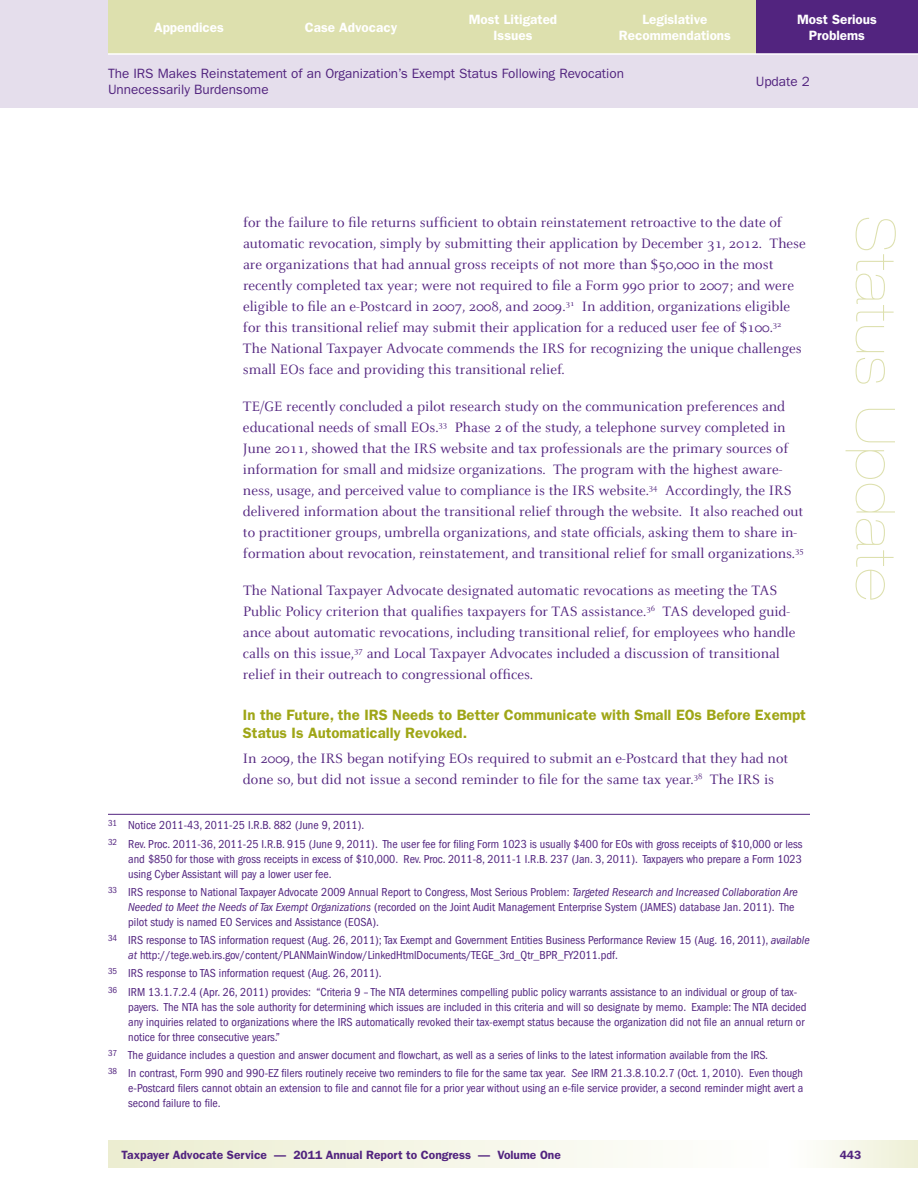
<style>
.page{position:relative;width:918px;height:1188px;background:#fff}
.page>*{position:absolute;margin:0;border:0;box-sizing:border-box;transform-origin:0 0}
.t1{font:900 expanded 54px "Helvetica Neue";letter-spacing:.04em;color:#dde0ae}
.t2{font:15px/21px "Celeste";color:#52247f}
.t3{font:600 15px/18px "Franklin Gothic";color:#9fa617}
.t4{font:13.5px/16.5px "Franklin Gothic";color:#52247f}
.t5{font:600 13.5px/16.5px "Franklin Gothic";color:#fff;text-align:center}
.t6{font:condensed 12px/15px "Franklin Gothic";color:#52247f}
.t7{font:600 12px "Franklin Gothic";color:#52247f}
.s1{font-style:italic}
</style>
<div class="page">
<svg style="left:108px;top:1141px;width:525px;height:27px"></svg>
<div style="left:0;top:0;width:918px;height:108px;background:#e5deec"></div>
<div style="left:770px;top:1141px;width:148px;height:27px;background:linear-gradient(to right,#fff,#eeefd6)"></div>
<div style="left:756px;top:0;width:162px;height:54px;background:#52247f"></div>
<div style="left:594px;top:0;width:162px;height:54px;background:#dde0ae"></div>
<div style="left:432px;top:0;width:162px;height:54px;background:#dde0ae"></div>
<div style="left:108px;top:0;width:162px;height:54px;background:#dde0ae"></div>
<div style="left:270px;top:0;width:162px;height:54px;background:#dde0ae"></div>
<hr style="left:108px;top:53px;width:810px;height:2px;background:#fff">
<hr style="left:108px;top:814px;width:702px;height:1px;background:#52247f">
<p class="t5" style="left:154px;top:19px;width:71px">Appendices</p>
<p class="t5" style="left:305px;top:19px;width:94px">Case Advocacy</p>
<p class="t5" style="left:469px;top:11px;width:90px">Most Litigated<br>Issues</p>
<p class="t5" style="left:619px;top:11px;width:114px">Legislative<br>Recommendations</p>
<p class="t5" style="left:797px;top:11px;width:81px">Most Serious<br>Problems</p>
<p class="t4" style="left:108px;top:65px;width:518px">The IRS Makes Reinstatement of an Organization’s Exempt Status Following Revocation<br>Unnecessarily Burdensome</p>
<p class="t4" style="left:756px;top:73px;width:56px">Update 2</p>
<p class="t2" style="left:243px;top:212px;width:564px">for the failure to file returns sufficient to obtain reinstatement retroactive to the date of automatic revocation, simply by submitting their application by December 31, 2012. These are organizations that had annual gross receipts of not more than $50,000 in the most recently completed tax year; were not required to file a Form 990 prior to 2007; and were eligible to file an e-Postcard in 2007, 2008, and 2009.<sup>31</sup> In addition, organizations eligible for this transitional relief may submit their application for a reduced user fee of $100.<sup>32<br></sup>The National Taxpayer Advocate commends the IRS for recognizing the unique challenges small EOs face and providing this transitional relief.</p>
<p class="t2" style="left:243px;top:396px;width:562px">TE/GE recently concluded a pilot research study on the communication preferences and educational needs of small EOs.<sup>33</sup> Phase 2 of the study, a telephone survey completed in June 2011, showed that the IRS website and tax professionals are the primary sources of information for small and midsize organizations. The program with the highest aware&shy;ness, usage, and perceived value to compliance is the IRS website.<sup>34</sup> Accordingly, the IRS delivered information about the transitional relief through the website. It also reached out to practitioner groups, umbrella organizations, and state officials, asking them to share in&shy;formation about revocation, reinstatement, and transitional relief for small organizations.<sup>35</sup></p>
<p class="t2" style="left:243px;top:581px;width:554px">The National Taxpayer Advocate designated automatic revocations as meeting the TAS Public Policy criterion that qualifies taxpayers for TAS assistance.<sup>36</sup> TAS developed guid&shy;ance about automatic revocations, including transitional relief, for employees who handle calls on this issue,<sup>37</sup> and Local Taxpayer Advocates included a discussion of transitional relief in their outreach to congressional offices.</p>
<p class="t3" style="left:243px;top:706px;width:564px">In the Future, the IRS Needs to Better Communicate with Small EOs Before Exempt<br>Status Is Automatically Revoked.</p>
<p class="t2" style="left:243px;top:748px;width:547px">In 2009, the IRS began notifying EOs required to submit an e-Postcard that they had not done so, but did not issue a second reminder to file for the same tax year.<sup>38</sup> The IRS is</p>
<p class="t6" style="left:108px;top:816px;width:696px;line-height:18.3px"><sup>31</sup> Notice 2011-43, 2011-25 I.R.B. 882 (June 9, 2011).<br><sup>32</sup> Rev. Proc. 2011-36, 2011-25 I.R.B. 915 (June 9, 2011). The user fee for filing Form 1023 is usually $400 for EOs with gross receipts of $10,000 or less</p>
<p class="t6" style="left:128px;top:851px;width:675px">and $850 for those with gross receipts in excess of $10,000. Rev. Proc. 2011-8, 2011-1 I.R.B. 237 (Jan. 3, 2011). Taxpayers who prepare a Form 1023 using Cyber Assistant will pay a lower user fee.</p>
<p class="t6" style="left:128px;top:884px;width:671px;text-indent:-20px"><sup>33</sup> IRS response to National Taxpayer Advocate 2009 Annual Report to Congress, Most Serious Problem: <span class="s1">Targeted Research and Increased Collaboration Are<br>Needed to Meet the Needs of Tax Exempt Organizations</span> (recorded on the Joint Audit Management Enterprise System (JAMES) database Jan. 2011). The pilot study is named EO Services and Assistance (EOSA).</p>
<p class="t6" style="left:128px;top:933px;width:683px;text-indent:-20px"><sup>34</sup> IRS response to TAS information request (Aug. 26, 2011); Tax Exempt and Government Entities Business Performance Review 15 (Aug. 16, 2011), <span class="s1">available at</span> http://tege.web.irs.gov/content/PLANMainWindow/LinkedHtmlDocuments/TEGE_3rd_Qtr_BPR_FY2011.pdf.</p>
<p class="t6" style="left:108px;top:964px;width:691px;line-height:18.3px"><sup>35</sup> IRS response to TAS information request (Aug. 26, 2011).<br><sup>36</sup> IRM 13.1.7.2.4 (Apr. 26, 2011) provides: “Criteria 9 – The NTA determines compelling public policy warrants assistance to an individual or group of tax-</p>
<p class="t6" style="left:128px;top:999px;width:680px">payers. The NTA has the sole authority for determining which issues are included in this criteria and will so designate by memo. Example: The NTA decided any inquiries related to organizations where the IRS automatically revoked their tax-exempt status because the organization did not file an annual return or notice for three consecutive years.”</p>
<p class="t6" style="left:108px;top:1046px;width:696px;line-height:18.3px"><sup>37</sup> The guidance includes a question and answer document and flowchart, as well as a series of links to the latest information available from the IRS.<br><sup>38</sup> In contrast, Form 990 and 990-EZ filers routinely receive two reminders to file for the same tax year. <span class="s1">See</span> IRM 21.3.8.10.2.7 (Oct. 1, 2010). Even though</p>
<p class="t6" style="left:128px;top:1081px;width:677px">e-Postcard filers cannot obtain an extension to file and cannot file for a prior year without using an e-file service provider, a second reminder might avert a second failure to file.</p>
<h1 class="t1" style="left:907px;top:216px;width:386px;rotate:90deg">Status Update</h1>
<p class="t7" style="left:122px;top:1148px;width:441px">Taxpayer Advocate Service — 2011 Annual Report to Congress — Volume One</p>
<p class="t7" style="left:840px;top:1148px;width:23px">443</p>
</div>
